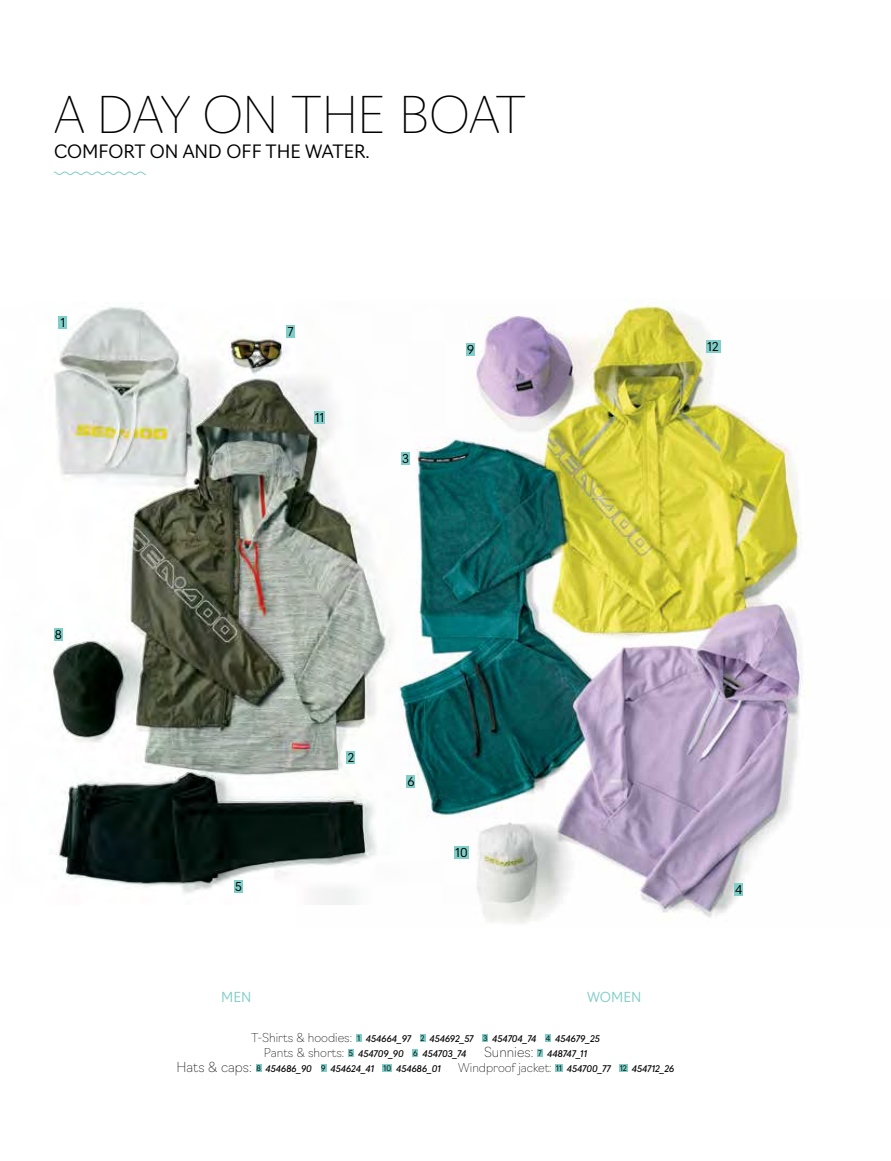
<style>
.page{position:relative;width:891px;height:1161px;background:#fff}
.page>*{position:absolute;margin:0;border:0;box-sizing:border-box;transform-origin:0 0}
.t1{font:100 49.5px "Navigo";letter-spacing:-.02em;color:#000}
.t2{font:300 18px "Navigo";color:#000}
.t3{font:300 13.5px "Navigo";color:#80cec8}
.t4{font:300 12px "Navigo";color:#000}
.t5{font:italic 9px/15px "Navigo";color:#000}
.s1{font-weight:100;font-style:normal;font-size:12px}
.s2{font-weight:300;font-style:normal;font-size:7.5px}
.s3{font-weight:100;font-style:normal;font-size:13.5px}
</style>
<div class="page">
<img style="left:52px;top:307px;width:243px;height:587px">
<img style="left:295px;top:302px;width:508px;height:621px">
<img style="left:54px;top:308px;width:187px;height:169px">
<img style="left:516px;top:308px;width:132px;height:159px">
<svg style="left:54px;top:172px;width:92px;height:3px"></svg>
<div style="left:58px;top:316px;width:10px;height:13px;background:#80cec8"></div>
<div style="left:356px;top:1034px;width:6px;height:8px;background:#80cec8"></div>
<div style="left:420px;top:1034px;width:6px;height:8px;background:#80cec8"></div>
<div style="left:482px;top:1034px;width:6px;height:8px;background:#80cec8"></div>
<div style="left:545px;top:1034px;width:6px;height:8px;background:#80cec8"></div>
<div style="left:348px;top:1049px;width:6px;height:8px;background:#80cec8"></div>
<div style="left:412px;top:1049px;width:6px;height:8px;background:#80cec8"></div>
<div style="left:537px;top:1049px;width:6px;height:8px;background:#80cec8"></div>
<div style="left:256px;top:1064px;width:6px;height:8px;background:#80cec8"></div>
<div style="left:321px;top:1064px;width:6px;height:8px;background:#80cec8"></div>
<div style="left:383px;top:1064px;width:9px;height:8px;background:#80cec8"></div>
<div style="left:555px;top:1064px;width:8px;height:8px;background:#80cec8"></div>
<div style="left:619px;top:1064px;width:9px;height:8px;background:#80cec8"></div>
<div style="left:286px;top:326px;width:9px;height:12px;background:#80cec8"></div>
<div style="left:315px;top:411px;width:10px;height:13px;background:#80cec8"></div>
<div style="left:54px;top:628px;width:9px;height:13px;background:#80cec8"></div>
<div style="left:346px;top:751px;width:10px;height:13px;background:#80cec8"></div>
<div style="left:234px;top:880px;width:9px;height:12px;background:#80cec8"></div>
<div style="left:466px;top:343px;width:9px;height:13px;background:#80cec8"></div>
<div style="left:706px;top:340px;width:14px;height:13px;background:#80cec8"></div>
<div style="left:401px;top:452px;width:9px;height:13px;background:#80cec8"></div>
<div style="left:406px;top:775px;width:10px;height:13px;background:#80cec8"></div>
<div style="left:454px;top:846px;width:15px;height:13px;background:#80cec8"></div>
<div style="left:734px;top:883px;width:9px;height:13px;background:#80cec8"></div>
<h1 class="t1" style="left:54px;top:76px;width:474px">A DAY ON THE BOAT</h1>
<h2 class="t2" style="left:54px;top:138px;width:317px">COMFORT ON AND OFF THE WATER.</h2>
<h3 class="t4" style="left:61px;top:313px;width:6px">1</h3>
<h3 class="t4" style="left:288px;top:323px;width:7px">7</h3>
<h3 class="t4" style="left:315px;top:408px;width:11px">11</h3>
<h3 class="t4" style="left:402px;top:449px;width:8px">3</h3>
<h3 class="t4" style="left:467px;top:340px;width:9px">9</h3>
<h3 class="t4" style="left:708px;top:337px;width:13px">12</h3>
<h3 class="t4" style="left:55px;top:625px;width:9px">8</h3>
<h3 class="t4" style="left:235px;top:877px;width:8px">5</h3>
<h3 class="t4" style="left:348px;top:748px;width:8px">2</h3>
<h3 class="t4" style="left:407px;top:772px;width:9px">6</h3>
<h3 class="t4" style="left:456px;top:843px;width:14px">10</h3>
<h3 class="t3" style="left:221px;top:987px;width:32px">MEN</h3>
<h3 class="t3" style="left:587px;top:987px;width:56px">WOMEN</h3>
<p class="t5" style="left:264px;top:1031px;width:337px;text-indent:-13px"><span class="s1">T-Shirts &amp; hoodies:</span> <span class="s2">1</span> 454664_97 <span class="s2">2</span> 454692_57 <span class="s2">3</span> 454704_74 <span class="s2">4</span> 454679_25<br><span class="s1">Pants &amp; shorts:</span> <span class="s2">5</span> 454709_90 <span class="s2">6</span> 454703_74</p>
<p class="t5" style="left:484px;top:1046px;width:104px"><span class="s3">Sunnies:</span> <span class="s2">7</span> 448747_11</p>
<p class="t5" style="left:176px;top:1061px;width:265px"><span class="s3">Hats &amp; caps:</span> <span class="s2">8</span> 454686_90 <span class="s2">9</span> 454624_41 <span class="s2">10</span> 454686_01</p>
<p class="t5" style="left:458px;top:1061px;width:217px"><span class="s1">Windproof jacket:</span> <span class="s2">11</span> 454700_77 <span class="s2">12</span> 454712_26</p>
<h3 class="t4" style="left:735px;top:880px;width:9px">4</h3>
</div>
